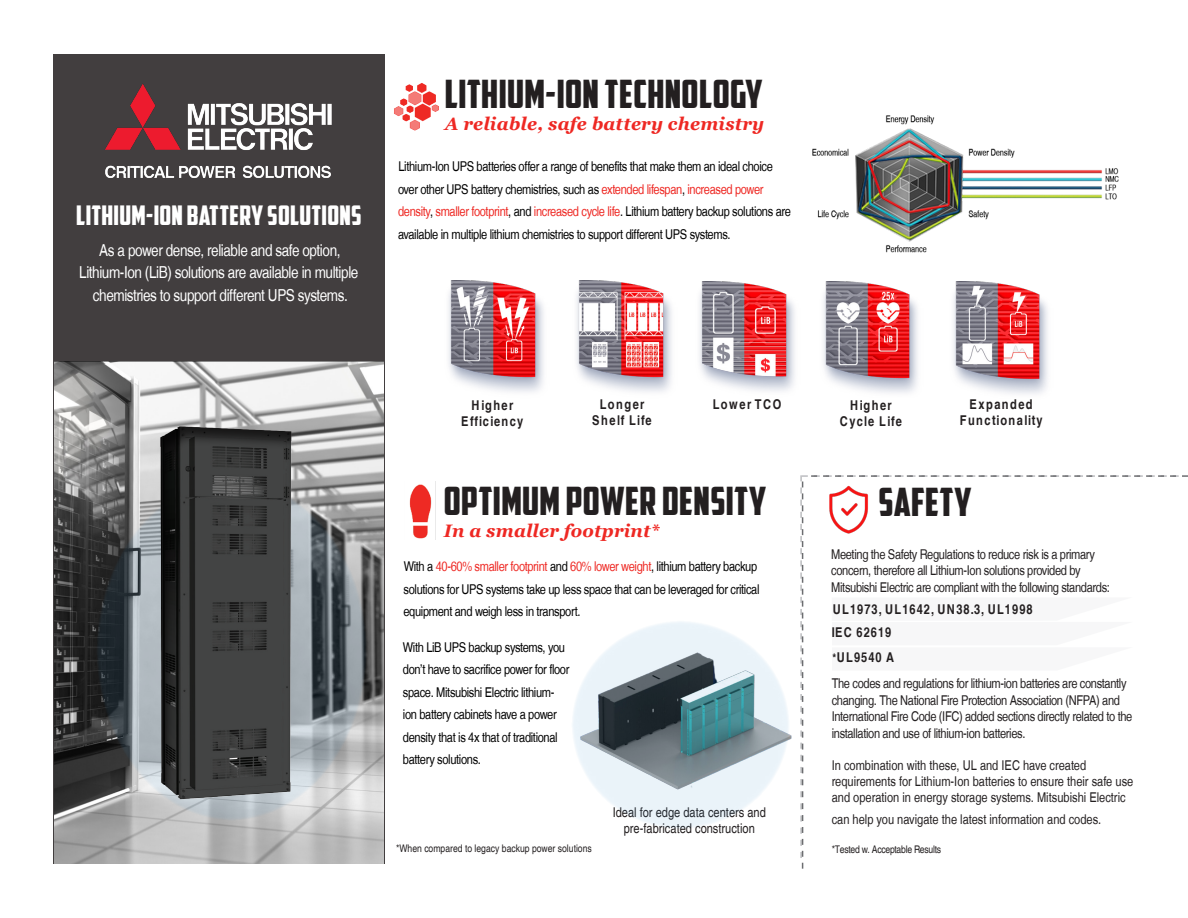
<style>
.page{position:relative;width:1188px;height:918px;background:#fff}
.page>*{position:absolute;margin:0;border:0;box-sizing:border-box;transform-origin:0 0}
.t1{font:39px "American Captain";letter-spacing:.01em;color:#231f20}
.t2{font:27px "American Captain";letter-spacing:.01em;color:#fff}
.t3{font:italic 700 18px "Georgia";letter-spacing:.01em;color:#ee2823}
.t4{font:condensed 16.5px/22.5px "Nimbus San L";letter-spacing:-.025em;color:#fff;text-align:center}
.t5{font:condensed 13.5px/22.5px "Nimbus San L";letter-spacing:-.025em;color:#000}
.t6{font:condensed 13.5px/16.5px "Nimbus San L";letter-spacing:-.025em;color:#231f20}
.t7{font:condensed 13.5px/16.2px "Nimbus San L";color:#231f20}
.t8{font:700 condensed 13.5px "Helvetica";color:#231f20}
.t9{font:condensed 13.5px "Helvetica";color:#231f20}
.t10{font:700 condensed 13.5px "Helvetica";letter-spacing:-.025em;color:#231f20}
.t11{font:condensed 10.5px "Helvetica";color:#231f20}
.t12{font:condensed 10.5px "Helvetica";letter-spacing:-.025em;color:#231f20}
.s1{color:#ee2823}
.s2{font-style:inherit}
.s3{font-size:12px}
</style>
<div class="page">
<div style="left:53px;top:54px;width:331px;height:810px;background:#423e3f"></div>
<img style="left:54px;top:361px;width:330px;height:503px">
<img style="left:394px;top:83px;width:45px;height:48px">
<img style="left:105px;top:84px;width:227px;height:94px">
<svg style="left:88px;top:472px;width:287px;height:357px;background:#646a6f"></svg>
<div style="left:141px;top:410px;width:171px;height:403px;background:#231f20;opacity:.75"></div>
<img style="left:409px;top:482px;width:27px;height:57px">
<img style="left:812px;top:115px;width:307px;height:138px">
<svg style="left:800px;top:475px;width:388px;height:394px"></svg>
<svg style="left:563px;top:612px;width:235px;height:226px"></svg>
<img style="left:448px;top:280px;width:96px;height:112px">
<img style="left:576px;top:280px;width:96px;height:112px">
<img style="left:699px;top:281px;width:96px;height:110px">
<img style="left:823px;top:281px;width:95px;height:112px">
<img style="left:953px;top:282px;width:95px;height:112px">
<p class="t2" style="left:76px;top:199px;width:287px">LITHIUM-ION BATTERY SOLUTIONS</p>
<p class="t4" style="left:79px;top:239px;width:281px">As a power dense, reliable and safe option,<br>Lithium-Ion (LiB) solutions are available in multiple chemistries to support different UPS systems.</p>
<p class="t1" style="left:445px;top:71px;width:319px">LITHIUM-ION TECHNOLOGY</p>
<p class="t3" style="left:445px;top:112px;width:321px">A reliable, safe battery chemistry</p>
<p class="t5" style="left:398px;top:155px;width:394px">Lithium-Ion UPS batteries offer a range of benefits that make them an ideal choice over other UPS battery chemistries, such as <span class="s1">extended lifespan</span>, <span class="s1">increased power density</span>, <span class="s1">smaller footprint</span>, and <span class="s1">increased cycle life</span>. Lithium battery backup solutions are available in multiple lithium chemistries to support different UPS systems.</p>
<p class="t8" style="left:472px;top:397px;width:44px">Higher</p>
<p class="t8" style="left:461px;top:413px;width:65px">Efficiency</p>
<p class="t8" style="left:600px;top:396px;width:47px">Longer</p>
<p class="t8" style="left:592px;top:412px;width:62px">Shelf Life</p>
<p class="t8" style="left:713px;top:396px;width:72px">Lower TCO</p>
<p class="t8" style="left:850px;top:397px;width:44px"><span class="s2">H</span>igher</p>
<p class="t8" style="left:840px;top:413px;width:65px">Cycle Life</p>
<p class="t8" style="left:970px;top:396px;width:66px">Expanded</p>
<p class="t8" style="left:960px;top:412px;width:86px">Functionality</p>
<p class="t1" style="left:444px;top:478px;width:324px">OPTIMUM POWER DENSITY</p>
<p class="t3" style="left:444px;top:519px;width:217px">In a smaller footprint*</p>
<p class="t5" style="left:403px;top:555px;width:358px">With a <span class="s1">40-60% smaller footprint</span> and <span class="s1">60% lower weight</span>, lithium battery backup solutions for UPS systems take up less space that can be leveraged for critical equipment and weigh less in transport.</p>
<p class="t5" style="left:403px;top:636px;width:168px">With LiB UPS backup systems, you don’t have to sacrifice power for floor space. Mitsubishi Electric lithium&shy;ion battery cabinets have a power density that is 4x that of traditional battery solutions.</p>
<p class="t11" style="left:396px;top:842px;width:197px">*When compared to legacy backup power solutions</p>
<p class="t9" style="left:613px;top:804px;width:155px">Ideal for edge data centers and</p>
<p class="t9" style="left:624px;top:820px;width:133px">pre-fabricated construction</p>
<p class="t1" style="left:879px;top:478px;width:95px">SAFETY</p>
<p class="t6" style="left:831px;top:545px;width:280px">Meeting the Safety Regulations to reduce risk is a primary concern, therefore all Lithium-Ion solutions provided by<br>Mitsubishi Electric are compliant with the following standards:</p>
<p class="t10" style="left:833px;top:601px;width:203px">UL1973, UL1642, UN38.3, UL1998</p>
<p class="t10" style="left:832px;top:624px;width:63px">IEC 62619</p>
<p class="t8" style="left:832px;top:649px;width:65px"><span class="s3">*</span>UL9540 A</p>
<p class="t6" style="left:832px;top:675px;width:302px">The codes and regulations for lithium-ion batteries are constantly changing. The National Fire Protection Association (NFPA) and International Fire Code (IFC) added sections directly related to the installation and use of lithium-ion batteries.</p>
<p class="t7" style="left:832px;top:757px;width:303px">In combination with these, UL and IEC have created requirements for Lithium-Ion batteries to ensure their safe use and operation in energy storage systems. Mitsubishi Electric</p>
<p class="t7" style="left:832px;top:811px;width:271px">can help you navigate the latest information and codes.</p>
<p class="t12" style="left:832px;top:843px;width:111px">*Tested w. Acceptable Results</p>
</div>
